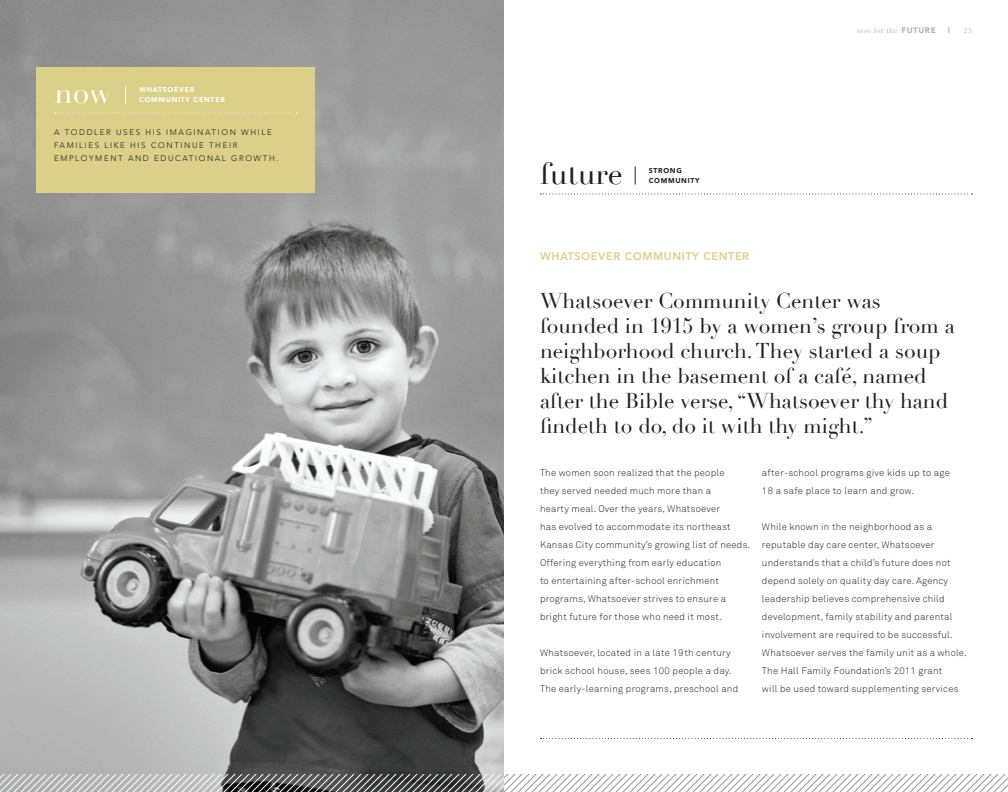
<style>
.page{position:relative;width:1008px;height:792px;background:#fff}
.page>*{position:absolute;margin:0;border:0;box-sizing:border-box;transform-origin:0 0}
.t1{font:30px "Didot";color:#231f20}
.t2{font:30px "Didot";color:#fff}
.t3{font:21px/25px "Didot";color:#231f20}
.t4{font:800 11px "Avenir";letter-spacing:.05em;color:#dbd087}
.t5{font:300 9.5px/18px "Akkurat";letter-spacing:.025em;color:#231f20}
.t6{font:300 8px/13px "Avenir";letter-spacing:.2em;color:#231f20}
.t7{font:8px "Baskerville";letter-spacing:.05em;color:#bab1a6}
.t8{font:900 8px "Avenir";color:#bab1a6}
.t9{font:900 7px/10px "Avenir";letter-spacing:.1em;color:#fff}
.t10{font:900 7px/10px "Avenir";letter-spacing:.1em;color:#231f20}
.s1{font-family:"Avenir";font-weight:900}
</style>
<div class="page">
<svg style="left:540px;top:738px;width:433px;height:1px"></svg>
<svg style="left:540px;top:193px;width:433px;height:1px"></svg>
<svg style="left:635px;top:166px;width:1px;height:18px"></svg>
<img style="left:0;top:0;width:504px;height:774px">
<svg style="left:0;top:774px;width:1008px;height:18px"></svg>
<div style="left:36px;top:68px;width:279px;height:126px;background:#dbd087"></div>
<svg style="left:54px;top:112px;width:243px;height:2px"></svg>
<svg style="left:125px;top:86px;width:1px;height:18px"></svg>
<h1 class="t2" style="left:54px;top:75px;width:58px">now</h1>
<p class="t9" style="left:139px;top:84px;width:87px">WHATSOEVER<br>COMMUNITY CENTER</p>
<p class="t6" style="left:54px;top:125px;width:226px">A TODDLER USES HIS IMAG INATION WHILE<br>FAMILIES LIKE HIS CONTINUE THEIR<br>EMP LOYMENT AND EDUCATIONAL GR OWTH.</p>
<h1 class="t1" style="left:540px;top:156px;width:84px">future</h1>
<p class="t10" style="left:649px;top:165px;width:52px">STRONG<br>COMMUNITY</p>
<p class="t4" style="left:540px;top:250px;width:211px">WHATSOEVER COMMUNITY CENTER</p>
<p class="t7" style="left:857px;top:25px;width:81px">now for the <span class="s1">FUTURE</span></p>
<p class="t8" style="left:948px;top:25px;width:3px">|</p>
<p class="t7" style="left:964px;top:25px;width:10px">25</p>
<h2 class="t3" style="left:540px;top:288px;width:416px">Whatsoever Community Center was founded in 1915 by a women’s group from a neighborhood church. They started a soup kitchen in the basement of a café, named after the Bible verse, “Whatsoever thy hand findeth to do, do it with thy might.”</h2>
<p class="t5" style="left:540px;top:464px;width:212px">The women soon realized that the people<br>they served needed much more than a<br>hearty meal. Over the years, Whatsoever<br>has evolved to accommodate its northeast Kansas City community’s growing list of needs.<br>Offering everything from early education<br>to entertaining after-school enrichment programs, Whatsoever strives to ensure a bright future for those who need it most.</p>
<p class="t5" style="left:540px;top:644px;width:200px">Whatsoever, located in a late 19th century brick school house, sees 100 people a day.<br>The early-learning programs, preschool and</p>
<p class="t5" style="left:762px;top:464px;width:189px">after-school programs give kids up to age<br>18 a safe place to learn and grow.</p>
<p class="t5" style="left:762px;top:518px;width:206px">While known in the neighborhood as a reputable day care center, Whatsoever understands that a child’s future does not depend solely on quality day care. Agency leadership believes comprehensive child development, family stability and parental involvement are required to be successful.<br>Whatsoever serves the family unit as a whole.<br>The Hall Family Foundation’s 2011 grant<br>will be used toward supplementing services</p>
</div>
